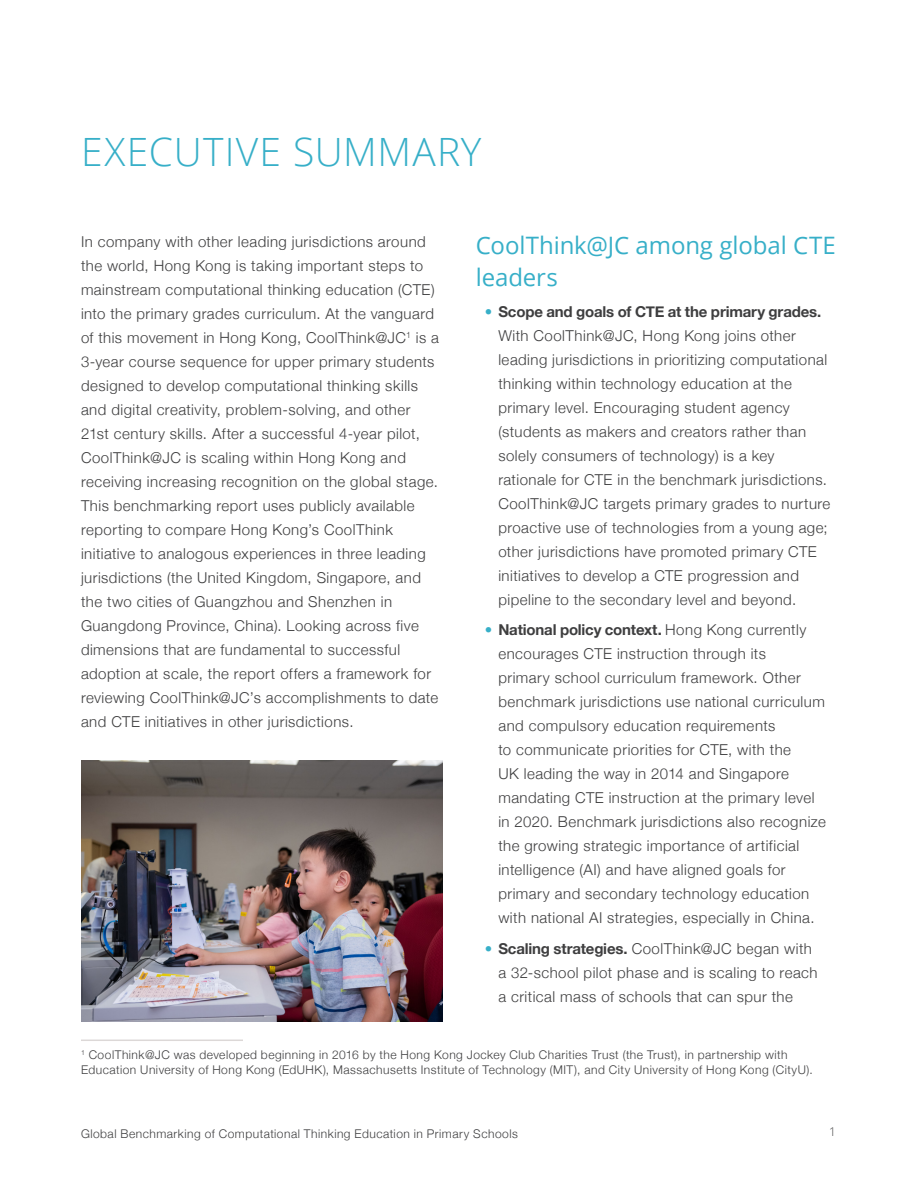
<style>
.page{position:relative;width:918px;height:1188px;background:#fff}
.page>*{position:absolute;margin:0;border:0;box-sizing:border-box;transform-origin:0 0}
.Header_1{font:300 39px "Open Sans";letter-spacing:.03em;color:#37afc8}
.Header_2{font:24px/31.5px "Open Sans";letter-spacing:-.005em;color:#37afc8}
.Basic_body{font:300 15px/24px "Helvetica Neue";letter-spacing:.03em;color:#3e3e3f}
.footnote{font:300 12px/15px "Helvetica Neue";letter-spacing:.04em;color:#3e3e3f}
.t1{font:300 12px "Open Sans";color:#3e3e3f}
.s1{font-weight:700;font-stretch:condensed;color:#37afc8}
.s2{font-weight:700}
</style>
<div class="page">
<hr style="left:81px;top:1040px;width:162px;height:1px;background:#dcd8d7">
<img style="left:81px;top:760px;width:361px;height:262px">
<p class="Header_1" style="left:81px;top:125px;width:402px">EXECUTIVE SUMMARY</p>
<p class="Basic_body" style="left:81px;top:228px;width:359px">In company with other leading jurisdictions around the world, Hong Kong is taking important steps to mainstream computational thinking education (CTE) into the primary grades curriculum. At the vanguard of this movement in Hong Kong, CoolThink@JC<sup>1</sup> is a 3-year course sequence for upper primary students designed to develop computational thinking skills and digital creativity, problem-solving, and other 21st century skills. After a successful 4-year pilot, CoolThink@JC is scaling within Hong Kong and receiving increasing recognition on the global stage.<br>This benchmarking report uses publicly available reporting to compare Hong Kong’s CoolThink initiative to analogous experiences in three leading jurisdictions (the United Kingdom, Singapore, and the two cities of Guangzhou and Shenzhen in Guangdong Province, China). Looking across five dimensions that are fundamental to successful adoption at scale, the report offers a framework for reviewing CoolThink@JC’s accomplishments to date and CTE initiatives in other jurisdictions.</p>
<p class="Header_2" style="left:476px;top:229px;width:362px">CoolThink@JC among global CTE leaders</p>
<p class="Basic_body" style="left:498px;top:298px;width:334px;text-indent:-14px"><span class="s1">•</span> <span class="s2">Scope and goals of CTE at the primary grades.<br></span>With CoolThink@JC, Hong Kong joins other leading jurisdictions in prioritizing computational thinking within technology education at the primary level. Encouraging student agency (students as makers and creators rather than solely consumers of technology) is a key rationale for CTE in the benchmark jurisdictions.<br>CoolThink@JC targets primary grades to nurture proactive use of technologies from a young age; other jurisdictions have promoted primary CTE initiatives to develop a CTE progression and pipeline to the secondary level and beyond.</p>
<p class="Basic_body" style="left:498px;top:617px;width:329px;text-indent:-14px"><span class="s1">•</span> <span class="s2">National policy context.</span> Hong Kong currently encourages CTE instruction through its<br>primary school curriculum framework. Other benchmark jurisdictions use national curriculum and compulsory education requirements<br>to communicate priorities for CTE, with the<br>UK leading the way in 2014 and Singapore mandating CTE instruction at the primary level in 2020. Benchmark jurisdictions also recognize the growing strategic importance of artificial intelligence (AI) and have aligned goals for primary and secondary technology education with national AI strategies, especially in China.</p>
<p class="Basic_body" style="left:498px;top:936px;width:321px;text-indent:-14px"><span class="s1">•</span> <span class="s2">Scaling strategies.</span> CoolThink@JC began with a 32-school pilot phase and is scaling to reach a critical mass of schools that can spur the</p>
<p class="footnote" style="left:81px;top:1046px;width:733px"><sup>1</sup> CoolThink@JC was developed beginning in 2016 by the Hong Kong Jockey Club Charities Trust (the Trust), in partnership with<br>Education University of Hong Kong (EdUHK), Massachusetts Institute of Technology (MIT), and City University of Hong Kong (CityU).</p>
<p class="footnote" style="left:81px;top:1126px;width:438px">Global Benchmarking of Computational Thinking Education in Primary Schools</p>
<p class="t1" style="left:829px;top:1123px;width:8px">1</p>
</div>
